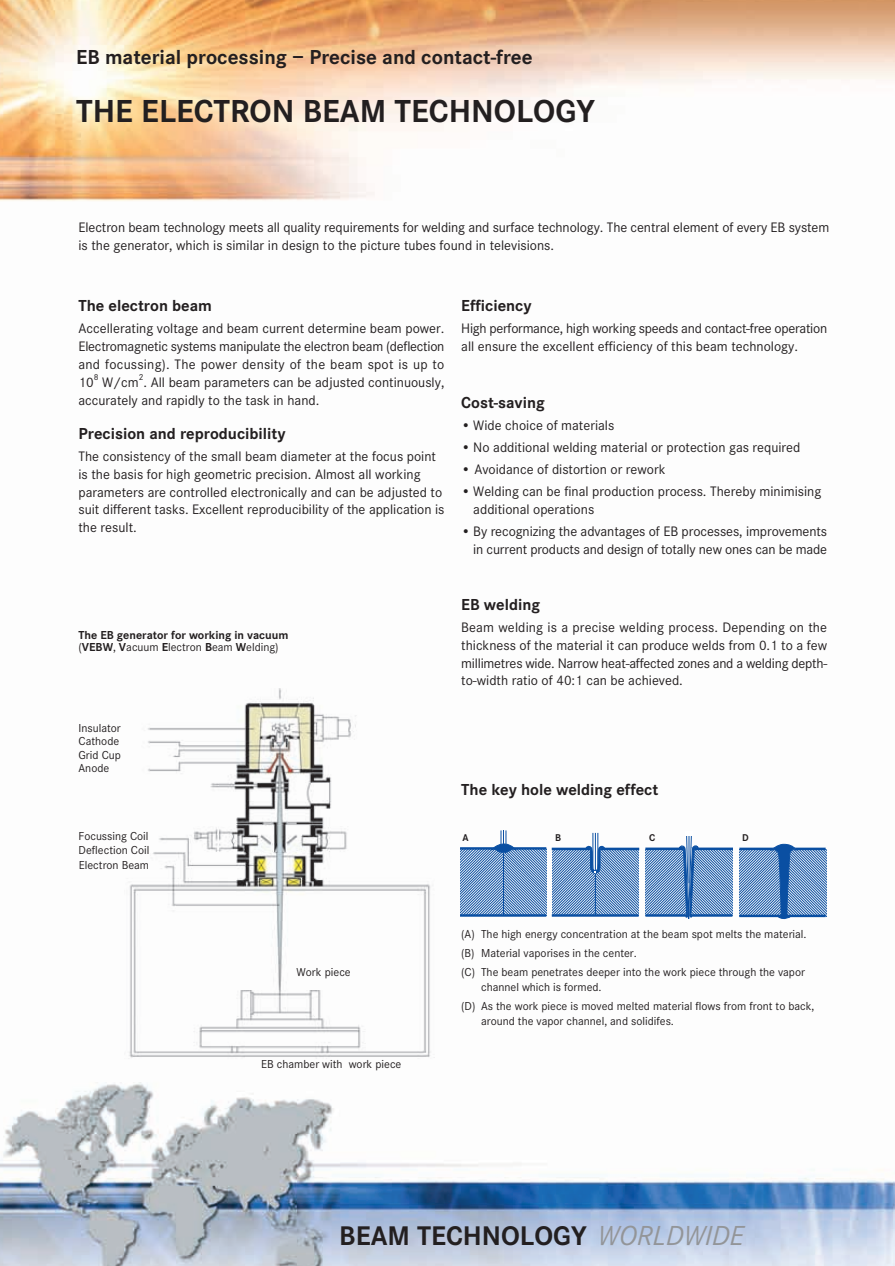
<style>
.page{position:relative;width:895px;height:1266px;background:#fff}
.page>*{position:absolute;margin:0;border:0;box-sizing:border-box;transform-origin:0 0}
.t1{font:700 33px "Corporate S";color:#231f20}
.t2{font:700 27.9px "Corporate S";color:#231f20}
.t3{font:700 21px "Corporate S";color:#231f20}
.t4{font:700 16.5px "Corporate S";color:#231f20}
.t5{font:14.25px/17.9px "Corporate S";color:#231f20}
.t6{font:14.25px/17.9px "Corporate S";letter-spacing:-.02em;color:#231f20}
.t7{font:12px/19.2px "Corporate S";color:#231f20}
.t8{font:700 12px/12px "Corporate S";color:#231f20}
.t9{font:700 10.2px "Corporate S";color:#231f20}
.t10{font:9px "Corporate S";color:#231f20}
.s1{font-weight:400}
.s2{font-weight:400;font-style:italic;font-size:28.5px;color:#939598}
</style>
<div class="page">
<img style="left:0;top:0;width:895px;height:1265px">
<img style="left:81px;top:688px;width:358px;height:382px">
<svg style="left:646px;top:831px;width:86px;height:120px"></svg>
<hr style="left:460px;top:914px;width:86px;height:2px;background:#0a4fa2">
<svg style="left:460px;top:830px;width:86px;height:85px"></svg>
<hr style="left:552px;top:847px;width:87px;height:3px;background:#0a4fa2">
<hr style="left:552px;top:914px;width:87px;height:2px;background:#0a4fa2">
<svg style="left:594px;top:832px;width:4px;height:12px"></svg>
<hr style="left:595px;top:832px;width:1px;height:39px;background:#0a4fa2">
<hr style="left:593px;top:832px;width:1px;height:39px;background:#0a4fa2">
<hr style="left:598px;top:832px;width:1px;height:39px;background:#0a4fa2">
<svg style="left:552px;top:844px;width:86px;height:71px"></svg>
<svg style="left:739px;top:843px;width:87px;height:77px"></svg>
<h3 class="t3" style="left:76px;top:49px;width:458px">EB material processing – Precise and contact-free</h3>
<h1 class="t1" style="left:76px;top:98px;width:520px">THE ELECTRON BEAM TECHNOLOGY</h1>
<p class="t5" style="left:79px;top:219px;width:752px">Electron beam technology meets all quality requirements for welding and surface technology. The central element of every EB system is the generator, which is similar in design to the picture tubes found in televisions.</p>
<p class="t4" style="left:79px;top:299px;width:135px">The electron beam</p>
<p class="t5" style="left:79px;top:320px;width:367px;text-align:justify">Accellerating voltage and beam current determine beam power.<br>Electromagnetic systems manipulate the electron beam (deflection and focussing). The power density of the beam spot is up to 10</p>
<p class="t10" style="left:139px;top:373px;width:6px">2</p>
<p class="t5" style="left:79px;top:392px;width:242px">accurately and rapidly to the task in hand.</p>
<p class="t4" style="left:79px;top:427px;width:209px">Precision and reproducibility</p>
<p class="t5" style="left:79px;top:448px;width:367px">The consistency of the small beam diameter at the focus point is the basis for high geometric precision. Almost all working parameters are controlled electronically and can be adjusted to suit different tasks. Excellent reproducibility of the application is the result.</p>
<p class="t10" style="left:94px;top:373px;width:6px">8</p>
<p class="t5" style="left:102px;top:374px;width:344px">W/cm . All beam parameters can be adjusted continuously,</p>
<p class="t8" style="left:79px;top:630px;width:212px">The EB generator for working in vacuum <span class="s1">(</span>VEBW<span class="s1">,</span> V<span class="s1">acuum</span> E<span class="s1">lectron</span> B<span class="s1">eam</span> W<span class="s1">elding)</span></p>
<p class="t7" style="left:79px;top:721px;width:44px;line-height:13.5px">Insulator<br>Cathode<br>Grid Cup<br>Anode</p>
<p class="t7" style="left:79px;top:829px;width:73px;line-height:14.4px;text-align:justify">Focussing Coil Deflection Coil Electron Beam</p>
<p class="t4" style="left:461px;top:299px;width:72px">Efficiency</p>
<p class="t6" style="left:461px;top:321px;width:367px">High performance, high working speeds and contact-free operation all ensure the excellent efficiency of this beam technology.</p>
<p class="t4" style="left:461px;top:396px;width:85px">Cost-saving</p>
<p class="t5" style="left:461px;top:417px;width:155px">• Wide choice of materials</p>
<p class="t5" style="left:461px;top:439px;width:341px">• No additional welding material or protection gas required</p>
<p class="t5" style="left:461px;top:461px;width:206px">• Avoidance of distortion or rework</p>
<p class="t5" style="left:473px;top:483px;width:349px;text-indent:-12px">• Welding can be final production process. Thereby minimising additional operations</p>
<p class="t5" style="left:461px;top:523px;width:367px;text-align:right">• By recognizing the advantages of EB processes, improvements in current products and design of totally new ones can be made</p>
<p class="t4" style="left:461px;top:598px;width:80px">EB welding</p>
<p class="t5" style="left:461px;top:619px;width:367px;text-align:justify">Beam welding is a precise welding process. Depending on the thickness of the material it can produce welds from 0.1 to a few millimetres wide. Narrow heat-affected zones and a welding depth&shy;to-width ratio of 40:1 can be achieved.</p>
<p class="t4" style="left:461px;top:783px;width:199px">The key hole welding effect</p>
<p class="t9" style="left:462px;top:833px;width:8px">A</p>
<p class="t9" style="left:555px;top:833px;width:8px">B</p>
<p class="t9" style="left:649px;top:833px;width:8px">C</p>
<p class="t9" style="left:742px;top:833px;width:8px">D</p>
<p class="t7" style="left:297px;top:963px;width:56px">Work piece</p>
<p class="t7" style="left:261px;top:1055px;width:142px">EB chamber with work piece</p>
<p class="t7" style="left:461px;top:924px;width:347px">(A) The high energy concentration at the beam spot melts the material. (B) Material vaporises in the center.<br>(C) The beam penetrates deeper into the work piece through the vapor</p>
<p class="t7" style="left:461px;top:978px;width:355px;text-indent:20px">channel which is formed.<br>(D) As the work piece is moved melted material flows from front to back,</p>
<p class="t7" style="left:481px;top:1012px;width:194px">around the vapor channel, and solidifes.</p>
<h2 class="t2" style="left:339px;top:1225px;width:406px">BEAM TECHNOLOGY <span class="s2">WORLDWIDE</span></h2>
</div>
